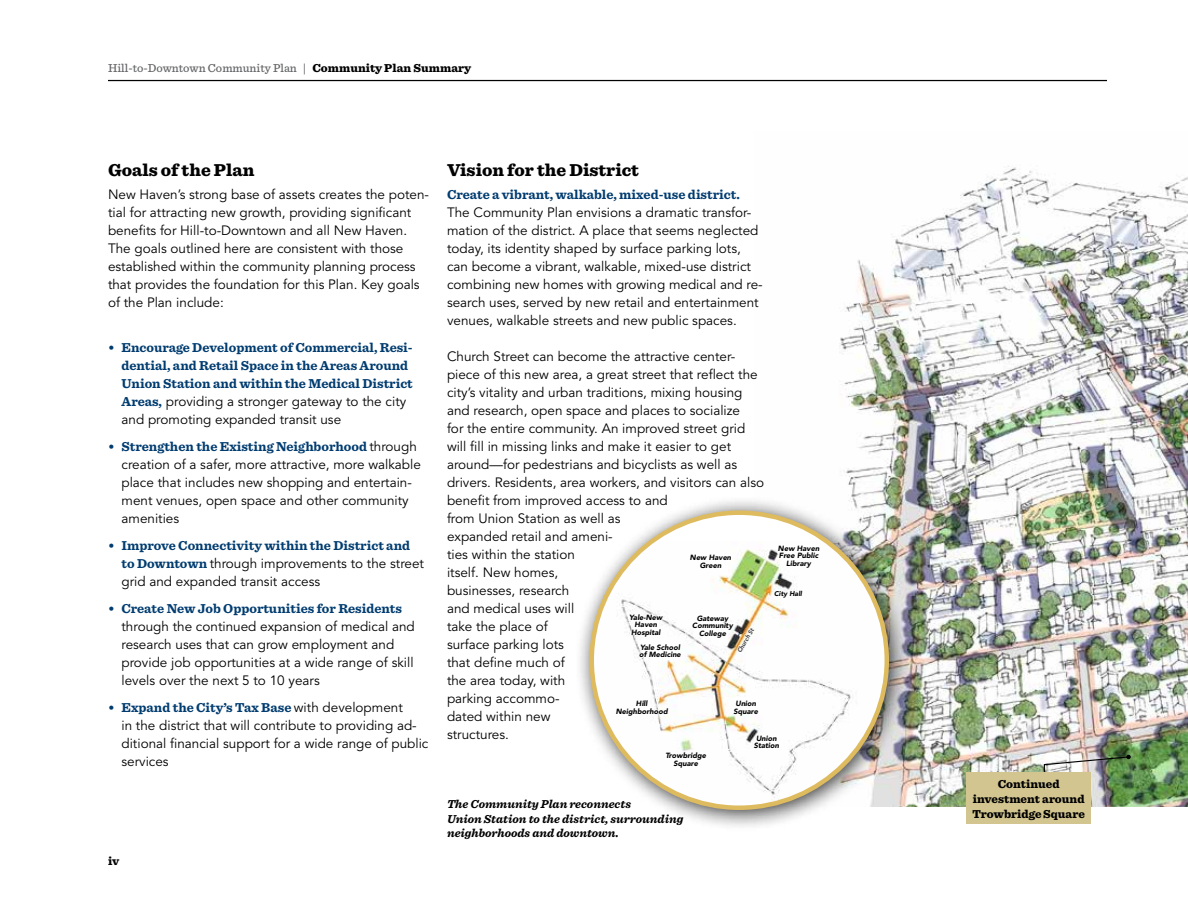
<style>
.page{position:relative;width:1188px;height:918px;background:#fff}
.page>*{position:absolute;margin:0;border:0;box-sizing:border-box;transform-origin:0 0}
.t1{font:900 18px "Sentinel";color:#000}
.t2{font:13.5px/18px "Avenir";color:#000}
.t3{font:700 13.5px/18px "Sentinel";color:#003c70}
.t4{font:italic 700 12px/14.4px "Sentinel";color:#000}
.t5{font:500 12px "Sentinel";color:#636466}
.t6{font:900 12px/15px "Sentinel";color:#000;text-align:center}
.t7{font:italic 900 7.5px/7.5px "Avenir";color:#000;text-align:center}
.t8{font:italic 900 6.9px "Avenir";color:#000}
.t9{font:italic 900 6.3px "Avenir";color:#4d4d4f;scale:.95 1}
.s1{font-weight:900;color:#000}
.s2{font-family:"Sentinel";font-weight:700;color:#003c70}
.s3{font-family:"Avenir";font-weight:400;color:#000}
</style>
<div class="page">
<hr style="left:108px;top:80px;width:999px;height:1px;background:#000">
<img style="left:839px;top:166px;width:349px;height:640px">
<svg style="left:1043px;top:755px;width:88px;height:26px"></svg>
<div style="left:967px;top:772px;width:124px;height:52px;background:#d2c590"></div>
<div style="left:575px;top:496px;width:335px;height:335px;background:#000;opacity:.75"></div>
<svg style="left:592px;top:513px;width:295px;height:295px"></svg>
<img style="left:592px;top:542px;width:295px;height:260px">
<svg style="left:773px;top:590px;width:31px;height:16px"></svg>
<svg style="left:691px;top:602px;width:65px;height:53px"></svg>
<svg style="left:628px;top:596px;width:55px;height:77px"></svg>
<svg style="left:664px;top:740px;width:44px;height:44px"></svg>
<svg style="left:615px;top:691px;width:55px;height:41px"></svg>
<svg style="left:777px;top:527px;width:44px;height:49px"></svg>
<svg style="left:689px;top:542px;width:43px;height:36px"></svg>
<svg style="left:732px;top:685px;width:48px;height:82px"></svg>
<p class="t5" style="left:108px;top:59px;width:365px">Hill-to-Downtown Community Plan | <span class="s1">Community Plan Summary</span></p>
<h1 class="t1" style="left:108px;top:156px;width:148px">Goals of the Plan</h1>
<p class="t2" style="left:108px;top:186px;width:323px">New Haven’s strong base of assets creates the poten&shy;tial for attracting new growth, providing significant benefits for Hill-to-Downtown and all New Haven.<br>The goals outlined here are consistent with those established within the community planning process that provides the foundation for this Plan. Key goals of the Plan include:</p>
<p class="t3" style="left:122px;top:338px;width:293px;text-indent:-14px">• Encourage Development of Commercial, Resi&shy;dential, and Retail Space in the Areas Around<br>Union Station and within the Medical District</p>
<p class="t2" style="left:122px;top:393px;width:286px"><span class="s2">Areas,</span> providing a stronger gateway to the city and promoting expanded transit use</p>
<p class="t3" style="left:108px;top:437px;width:310px">• Strengthen the Existing Neighborhood <span class="s3">through</span></p>
<p class="t2" style="left:122px;top:456px;width:301px">creation of a safer, more attractive, more walkable place that includes new shopping and entertain&shy;ment venues, open space and other community amenities</p>
<p class="t3" style="left:108px;top:536px;width:304px">• Improve Connectivity within the District and</p>
<p class="t2" style="left:122px;top:555px;width:304px"><span class="s2">to Downtown</span> through improvements to the street grid and expanded transit access</p>
<p class="t3" style="left:108px;top:599px;width:296px">• Create New Job Opportunities for Residents</p>
<p class="t2" style="left:122px;top:618px;width:295px">through the continued expansion of medical and research uses that can grow employment and provide job opportunities at a wide range of skill levels over the next 5 to 10 years</p>
<p class="t3" style="left:108px;top:698px;width:296px">• Expand the City’s Tax Base <span class="s3">with development</span></p>
<p class="t2" style="left:122px;top:717px;width:308px">in the district that will contribute to providing ad&shy;ditional financial support for a wide range of public services</p>
<p class="t6" style="left:108px;top:853px;width:13px">iv</p>
<h1 class="t1" style="left:447px;top:156px;width:194px">Vision for the District</h1>
<p class="t3" style="left:447px;top:185px;width:294px">Create a vibrant, walkable, mixed-use district.</p>
<p class="t2" style="left:447px;top:204px;width:317px">The Community Plan envisions a dramatic transfor&shy;mation of the district. A place that seems neglected today, its identity shaped by surface parking lots, can become a vibrant, walkable, mixed-use district combining new homes with growing medical and re&shy;search uses, served by new retail and entertainment venues, walkable streets and new public spaces.</p>
<p class="t2" style="left:447px;top:348px;width:319px">Church Street can become the attractive center&shy;piece of this new area, a great street that reflect the city’s vitality and urban traditions, mixing housing and research, open space and places to socialize<br>for the entire community. An improved street grid will fill in missing links and make it easier to get around—for pedestrians and bicyclists as well as drivers. Residents, area workers, and visitors can also benefit from improved access to and<br>from Union Station as well as<br>expanded retail and ameni-<br>ties within the station<br>itself. New homes,<br>businesses, research<br>and medical uses will<br>take the place of<br>surface parking lots<br>that define much of<br>the area today, with<br>parking accommo-<br>dated within new<br>structures.</p>
<p class="t7" style="left:778px;top:544px;width:43px">New Haven<br>Free Public<br>Library</p>
<p class="t7" style="left:690px;top:554px;width:43px">New Haven<br>Green</p>
<p class="t8" style="left:774px;top:590px;width:29px">City Hall</p>
<p class="t7" style="left:629px;top:613px;width:35px">Yale-New<br>Haven<br>Hospital</p>
<p class="t7" style="left:639px;top:643px;width:43px;text-align:left">Yale School of Medicine</p>
<p class="t7" style="left:692px;top:614px;width:42px">Gateway<br>Community<br>College</p>
<p class="t9" style="left:736px;top:650px;width:30px;rotate:-61deg">Church St</p>
<p class="t7" style="left:616px;top:700px;width:53px">Hill<br>Neighborhood</p>
<p class="t7" style="left:734px;top:700px;width:26px;text-align:left">Union<br>Square</p>
<p class="t7" style="left:754px;top:735px;width:27px">Union<br>Station</p>
<p class="t7" style="left:665px;top:752px;width:42px">Trowbridge<br>Square</p>
<p class="t4" style="left:447px;top:796px;width:238px">The Community Plan reconnects<br>Union Station to the district, surrounding neighborhoods and downtown.</p>
<p class="t6" style="left:973px;top:776px;width:114px">Continued investment around<br>Trowbridge Square</p>
</div>
